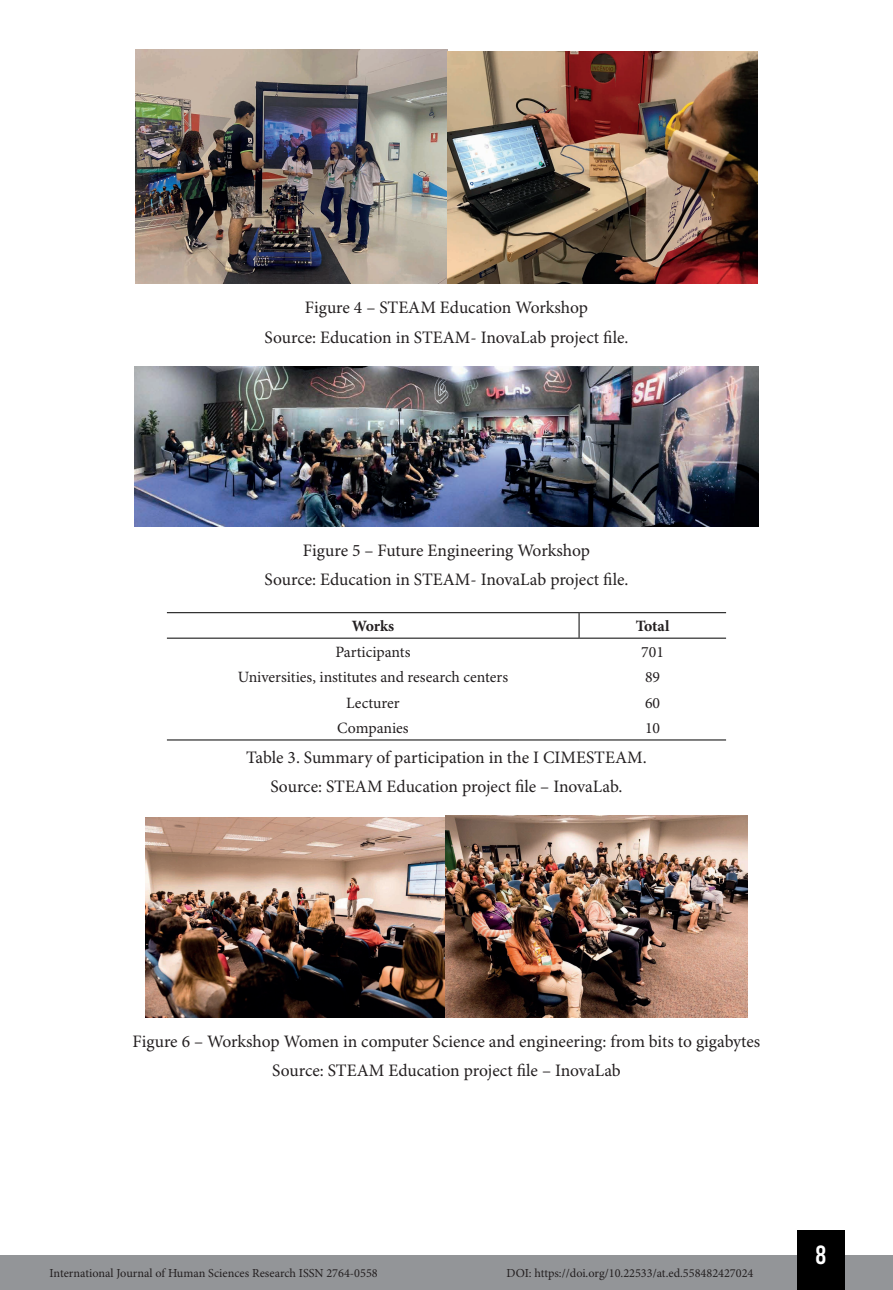
<style>
.page{position:relative;width:893px;height:1290px;background:#fff}
.page>*{position:absolute;margin:0;border:0;box-sizing:border-box;transform-origin:0 0}
.t1{font:26.25px "Bebas Kai";color:#fff}
.t2{font:17.5px/29.4px "Minion Pro";color:#231f20;text-align:center}
.t3{font:15.75px "Minion Pro";color:#231f20}
.t4{font:700 15.75px "Minion Pro";letter-spacing:-.005em;color:#231f20}
.t5{font:12.25px "Minion Pro";color:#231f20}
</style>
<div class="page">
<div style="left:0;top:1255px;width:893px;height:35px;background:#939598"></div>
<div style="left:797px;top:1230px;width:48px;height:60px;background:#000"></div>
<img style="left:135px;top:50px;width:313px;height:234px">
<img style="left:448px;top:52px;width:310px;height:232px">
<img style="left:135px;top:366px;width:623px;height:160px">
<svg style="left:579px;top:613px;width:1px;height:25px"></svg>
<hr style="left:167px;top:612px;width:412px;height:1px;background:#000001">
<hr style="left:579px;top:612px;width:147px;height:1px;background:#000001">
<hr style="left:167px;top:638px;width:412px;height:1px;background:#000001">
<hr style="left:579px;top:638px;width:147px;height:1px;background:#000001">
<hr style="left:167px;top:739px;width:412px;height:1px;background:#000001">
<hr style="left:579px;top:739px;width:147px;height:1px;background:#000001">
<img style="left:146px;top:816px;width:601px;height:201px">
<p class="t2" style="left:265px;top:294px;width:365px">Figure 4 – STEAM Education Workshop<br>Source: Education in STEAM- InovaLab project file.</p>
<p class="t2" style="left:265px;top:536px;width:365px">Figure 5 – Future Engineering Workshop<br>Source: Education in STEAM- InovaLab project file.</p>
<p class="t4" style="left:352px;top:615px;width:44px">Works</p>
<p class="t4" style="left:636px;top:615px;width:35px">Total</p>
<p class="t3" style="left:335px;top:642px;width:77px">Participants</p>
<p class="t3" style="left:641px;top:642px;width:24px">701</p>
<p class="t3" style="left:238px;top:668px;width:272px">Universities, institutes and research centers</p>
<p class="t3" style="left:645px;top:668px;width:17px">89</p>
<p class="t3" style="left:346px;top:693px;width:55px">Lecturer</p>
<p class="t3" style="left:645px;top:693px;width:17px">60</p>
<p class="t3" style="left:337px;top:718px;width:73px">Companies</p>
<p class="t3" style="left:645px;top:718px;width:17px">10</p>
<p class="t2" style="left:246px;top:743px;width:402px">Table 3. Summary of participation in the I CIMESTEAM.<br>Source: STEAM Education project file – InovaLab.</p>
<p class="t2" style="left:133px;top:1027px;width:629px">Figure 6 – Workshop Women in computer Science and engineering: from bits to gigabytes<br>Source: STEAM Education project file – InovaLab</p>
<p class="t5" style="left:50px;top:1266px;width:330px">International Journal of Human Sciences Research ISSN 2764-0558</p>
<p class="t5" style="left:506px;top:1266px;width:248px">DOI: https://doi.org/10.22533/at.ed.558482427024</p>
<h1 class="t1" style="left:816px;top:1241px;width:12px">8</h1>
</div>
